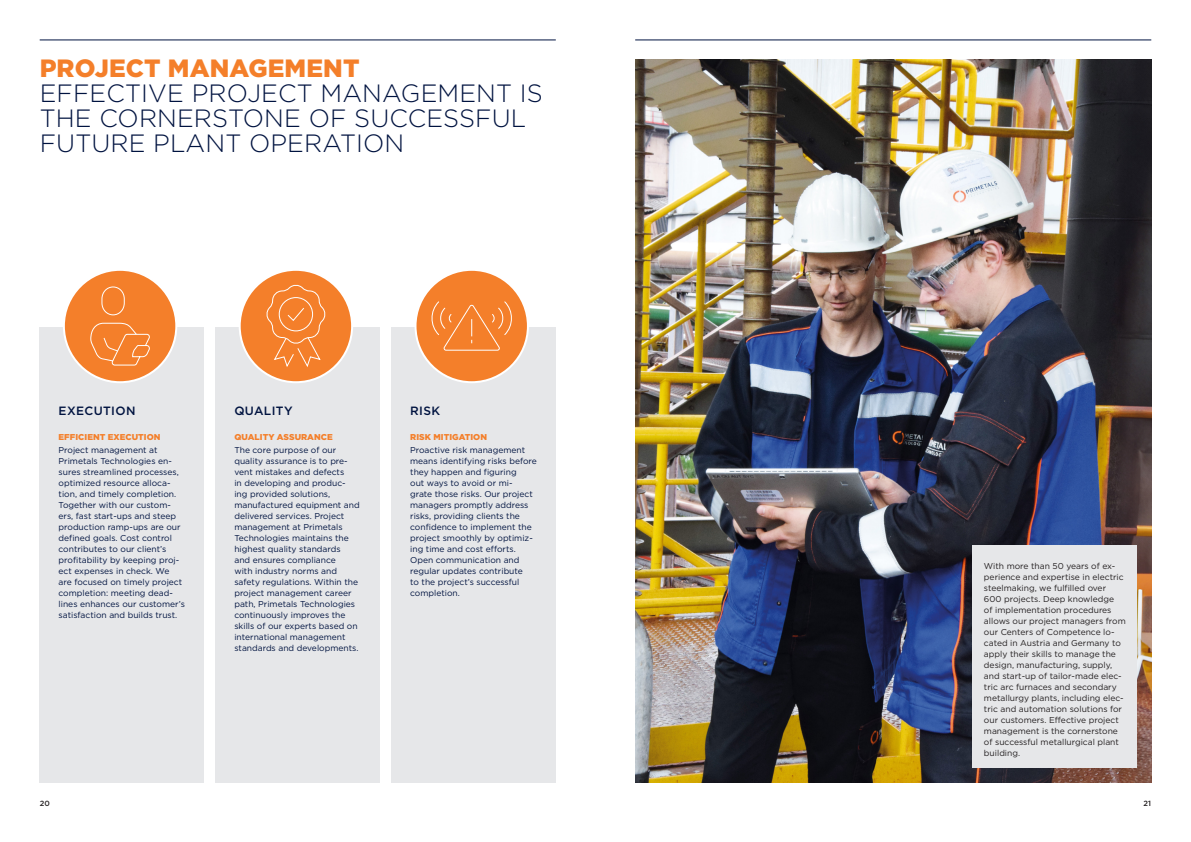
<style>
.page{position:relative;width:1191px;height:842px;background:#fff}
.page>*{position:absolute;margin:0;border:0;box-sizing:border-box;transform-origin:0 0}
._01__Headline_-_Light_-_25pt_-_orange{font:300 25px/25px "Gotham";letter-spacing:.005em;color:#001340}
._02__Subhead_-_Black_-_8_5pt_-_orange{font:500 12px "Gotham";letter-spacing:.03em;color:#001340}
._05__Bullet_-_Book_-_8_5pt_-_black{font:8.5px/11px "Gotham";color:#001340}
._01__Copy_-_Book_-_8_5_pt_-_black{font:8.5px/11px "Gotham";color:#231f20}
._02__Subhead_-_Black_-_8_5pt_-_orange-2{font:900 8.5px "Gotham";letter-spacing:.005em;color:#f47f2a}
.Page_left_black{font:500 7.5px "Gotham";color:#231f20}
.s1{font-weight:900;color:#f47f2a}
</style>
<div class="page">
<div style="left:391px;top:327px;width:165px;height:455px;background:#e6e7e9"></div>
<div style="left:415px;top:270px;width:113px;height:112px;background:#f47f2a;border-radius:50%"></div>
<div style="left:414px;top:269px;width:115px;height:114px;border:2px solid #fff;border-radius:50%"></div>
<div style="left:215px;top:327px;width:165px;height:455px;background:#e6e7e9"></div>
<div style="left:240px;top:270px;width:112px;height:112px;background:#f47f2a;border-radius:50%"></div>
<div style="left:239px;top:269px;width:114px;height:114px;border:2px solid #fff;border-radius:50%"></div>
<img style="left:635px;top:60px;width:516px;height:722px">
<hr style="left:40px;top:40px;width:516px;height:1px;background:#001340">
<hr style="left:635px;top:40px;width:516px;height:1px;background:#001340">
<div style="left:972px;top:545px;width:165px;height:222px;background:#e6e7e9"></div>
<svg style="left:431px;top:301px;width:81px;height:50px"></svg>
<svg style="left:266px;top:284px;width:60px;height:83px"></svg>
<div style="left:279px;top:297px;width:34px;height:34px;border:1px solid #fff;border-radius:50%"></div>
<div style="left:40px;top:327px;width:164px;height:455px;background:#e6e7e9"></div>
<div style="left:64px;top:270px;width:112px;height:112px;background:#f47f2a;border-radius:50%"></div>
<div style="left:63px;top:269px;width:114px;height:114px;border:2px solid #fff;border-radius:50%"></div>
<svg style="left:101px;top:286px;width:24px;height:30px"></svg>
<svg style="left:90px;top:322px;width:60px;height:44px"></svg>
<p class="_01__Headline_-_Light_-_25pt_-_orange" style="left:40px;top:55px;width:504px"><span class="s1">PROJECT MANAGEMENT<br></span>EFFECTIVE PROJECT MANAGEMENT IS<br>THE CORNERSTONE OF SUCCESSFUL<br>FUTURE PLANT OPERATION</p>
<p class="_02__Subhead_-_Black_-_8_5pt_-_orange" style="left:59px;top:403px;width:78px">EXECUTION</p>
<p class="_02__Subhead_-_Black_-_8_5pt_-_orange" style="left:234px;top:403px;width:60px">QUALITY</p>
<p class="_02__Subhead_-_Black_-_8_5pt_-_orange-2" style="left:59px;top:431px;width:103px">EFFICIENT EXECUTION</p>
<p class="_05__Bullet_-_Book_-_8_5pt_-_black" style="left:59px;top:445px;width:128px">Project management at<br>Primetals Technologies en&shy;sures streamlined processes, optimized resource alloca&shy;tion, and timely completion.<br>Together with our custom&shy;ers, fast start-ups and steep production ramp-ups are our defined goals. Cost control contributes to our client’s profitability by keeping proj&shy;ect expenses in check. We<br>are focused on timely project completion: meeting dead&shy;lines enhances our customer’s satisfaction and builds trust.</p>
<p class="_02__Subhead_-_Black_-_8_5pt_-_orange-2" style="left:234px;top:431px;width:100px">QUALITY ASSURANCE</p>
<p class="_05__Bullet_-_Book_-_8_5pt_-_black" style="left:234px;top:445px;width:127px">The core purpose of our quality assurance is to pre&shy;vent mistakes and defects<br>in developing and produc&shy;ing provided solutions, manufactured equipment and delivered services. Project management at Primetals<br>Technologies maintains the highest quality standards<br>and ensures compliance<br>with industry norms and safety regulations. Within the project management career path, Primetals Technologies continuously improves the skills of our experts based on international management standards and developments.</p>
<p class="_02__Subhead_-_Black_-_8_5pt_-_orange" style="left:410px;top:403px;width:31px">RISK</p>
<p class="_02__Subhead_-_Black_-_8_5pt_-_orange-2" style="left:410px;top:431px;width:78px">RISK MITIGATION</p>
<p class="_05__Bullet_-_Book_-_8_5pt_-_black" style="left:410px;top:445px;width:128px">Proactive risk management means identifying risks before they happen and figuring<br>out ways to avoid or mi-<br>grate those risks. Our project managers promptly address risks, providing clients the confidence to implement the project smoothly by optimiz&shy;ing time and cost efforts.<br>Open communication and regular updates contribute<br>to the project’s successful completion.</p>
<p class="_01__Copy_-_Book_-_8_5_pt_-_black" style="left:984px;top:560px;width:143px">With more than 50 years of ex&shy;perience and expertise in electric steelmaking, we fulfilled over<br>600 projects. Deep knowledge<br>of implementation procedures allows our project managers from our Centers of Competence lo&shy;cated in Austria and Germany to apply their skills to manage the design, manufacturing, supply, and start-up of tailor-made elec&shy;tric arc furnaces and secondary metallurgy plants, including elec&shy;tric and automation solutions for our customers. Effective project management is the cornerstone of successful metallurgical plant building.</p>
<p class="Page_left_black" style="left:40px;top:798px;width:12px">20</p>
<p class="Page_left_black" style="left:1143px;top:798px;width:9px">21</p>
</div>
